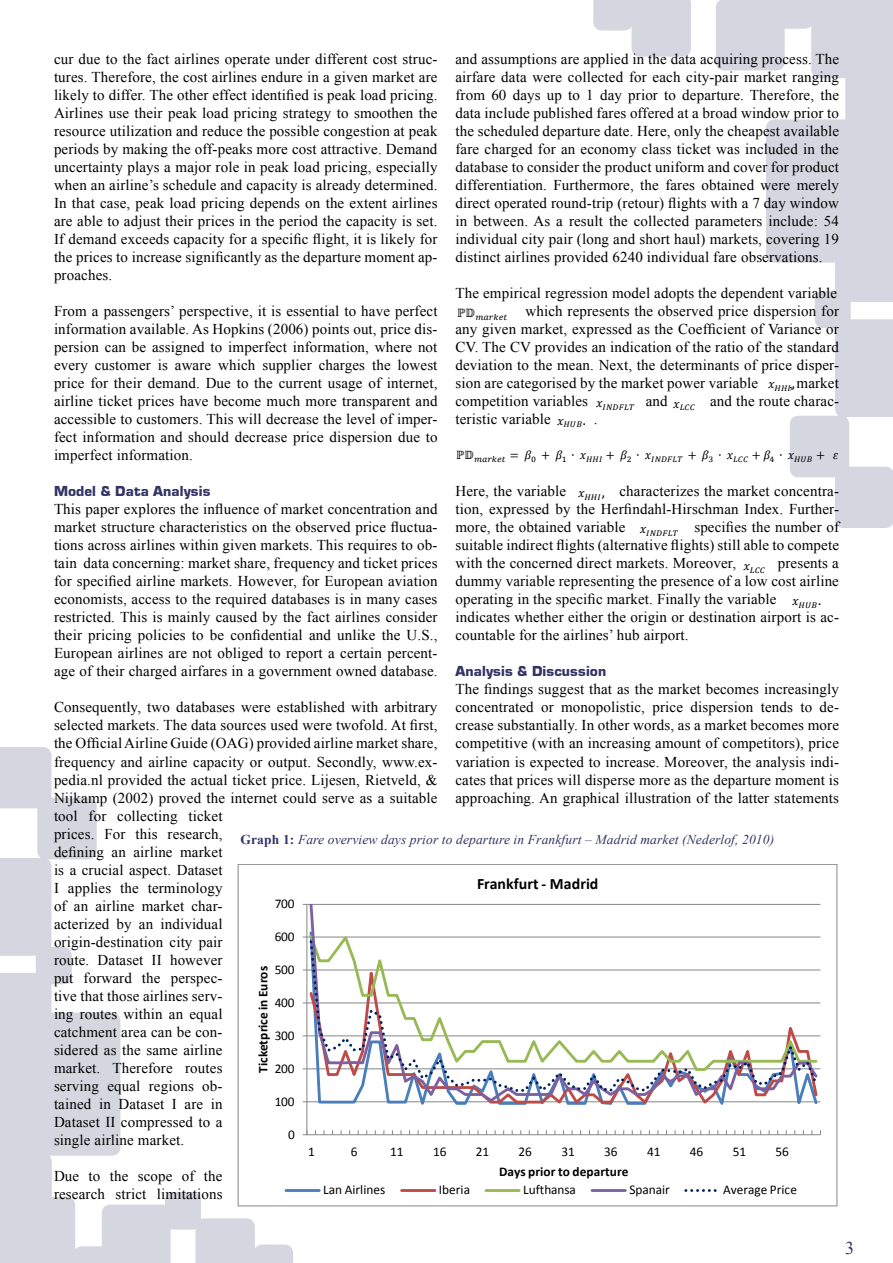
<style>
.page{position:relative;width:893px;height:1263px;background:#fff}
.page>*{position:absolute;margin:0;border:0;box-sizing:border-box;transform-origin:0 0}
.t1{font:18px "Times New Roman";color:#333365}
.t2{font:700 15.9px "Calibri";color:#000}
.t3{font:15px/18px "Times New Roman";letter-spacing:.01em;color:#000;text-align:justify}
.t4{font:900 15px "Eurostile";letter-spacing:.01em;color:#333365}
.t5{font:14.85px "Cambria";color:#000}
.t6{font:italic 13.5px "Times New Roman";letter-spacing:.01em;color:#333365}
.t7{font:13.35px "Calibri";color:#000}
.t8{font:700 13.35px "Calibri";letter-spacing:.005em;color:#000}
.s1{font-weight:700;font-style:normal}
</style>
<div class="page">
<div style="left:835px;top:319px;width:58px;height:98px;background:#d6d6e0"></div>
<div style="left:790px;top:416px;width:59px;height:61px;background:#d6d6e0;border-radius:9px"></div>
<div style="left:835px;top:467px;width:58px;height:61px;background:#d6d6e0"></div>
<div style="left:815px;top:291px;width:36px;height:37px;background:#d6d6e0;border-radius:9px"></div>
<svg style="left:716px;top:0;width:177px;height:302px"></svg>
<svg style="left:593px;top:0;width:98px;height:57px"></svg>
<div style="left:0;top:858px;width:51px;height:98px;background:#d6d6e0"></div>
<div style="left:37px;top:798px;width:60px;height:61px;background:#d6d6e0;border-radius:9px"></div>
<div style="left:0;top:747px;width:51px;height:61px;background:#d6d6e0"></div>
<div style="left:36px;top:947px;width:36px;height:37px;background:#d6d6e0;border-radius:9px"></div>
<svg style="left:0;top:973px;width:171px;height:290px"></svg>
<svg style="left:195px;top:1218px;width:98px;height:45px"></svg>
<div style="left:165px;top:1192px;width:36px;height:37px;background:#d6d6e0;border-radius:9px"></div>
<hr style="left:307px;top:904px;width:513px;height:1px;background:#868686">
<hr style="left:306px;top:904px;width:1px;height:231px;background:#868686">
<hr style="left:307px;top:1134px;width:513px;height:1px;background:#868686">
<svg style="left:308px;top:904px;width:512px;height:200px"></svg>
<svg style="left:308px;top:939px;width:512px;height:155px"></svg>
<hr style="left:286px;top:1189px;width:33px;height:3px;background:#4a7ebb">
<hr style="left:402px;top:1189px;width:33px;height:3px;background:#be4b48">
<hr style="left:486px;top:1189px;width:33px;height:3px;background:#98b954">
<hr style="left:592px;top:1189px;width:33px;height:3px;background:#7d60a0">
<svg style="left:686px;top:1189px;width:31px;height:3px"></svg>
<p class="t3" style="left:54px;top:50px;width:385px">cur due to the fact airlines operate under different cost struc&shy;tures. Therefore, the cost airlines endure in a given market are likely to differ. The other effect identified is peak load pricing.<br>Airlines use their peak load pricing strategy to smoothen the resource utilization and reduce the possible congestion at peak periods by making the off-peaks more cost attractive. Demand uncertainty plays a major role in peak load pricing, especially when an airline’s schedule and capacity is already determined.<br>In that case, peak load pricing depends on the extent airlines are able to adjust their prices in the period the capacity is set.<br>If demand exceeds capacity for a specific flight, it is likely for the prices to increase significantly as the departure moment ap&shy;proaches.</p>
<p class="t3" style="left:54px;top:302px;width:385px">From a passengers’ perspective, it is essential to have perfect information available. As Hopkins (2006) points out, price dis&shy;persion can be assigned to imperfect information, where not every customer is aware which supplier charges the lowest price for their demand. Due to the current usage of internet, airline ticket prices have become much more transparent and accessible to customers. This will decrease the level of imper&shy;fect information and should decrease price dispersion due to imperfect information.</p>
<p class="t4" style="left:54px;top:483px;width:158px">Model &amp; Data Analysis</p>
<p class="t3" style="left:54px;top:500px;width:385px">This paper explores the influence of market concentration and market structure characteristics on the observed price fluctua&shy;tions across airlines within given markets. This requires to ob&shy;tain data concerning: market share, frequency and ticket prices for specified airline markets. However, for European aviation economists, access to the required databases is in many cases restricted. This is mainly caused by the fact airlines consider their pricing policies to be confidential and unlike the U.S., European airlines are not obliged to report a certain percent&shy;age of their charged airfares in a government owned database.</p>
<p class="t3" style="left:54px;top:698px;width:385px;text-align:left">Consequently, two databases were established with arbitrary selected markets. The data sources used were twofold. At first, the Official Airline Guide (OAG) provided airline market share, frequency and airline capacity or output. Secondly, www.ex&shy;pedia.nl provided the actual ticket price. Lijesen, Rietveld, &amp; Nijkamp (2002) proved the internet could serve as a suitable tool for collecting ticket<br>prices. For this research,<br>defining an airline market<br>is a crucial aspect. Dataset<br>I applies the terminology<br>of an airline market char-<br>acterized by an individual<br>origin-destination city pair<br>route. Dataset II however<br>put forward the perspec-<br>tive that those airlines serv-<br>ing routes within an equal<br>catchment area can be con-<br>sidered as the same airline<br>market. Therefore routes<br>serving equal regions ob-<br>tained in Dataset I are in<br>Dataset II compressed to a<br>single airline market.</p>
<p class="t3" style="left:54px;top:1166px;width:170px">Due to the scope of the research strict limitations</p>
<p class="t3" style="left:455px;top:50px;width:385px">and assumptions are applied in the data acquiring process. The airfare data were collected for each city-pair market ranging from 60 days up to 1 day prior to departure. Therefore, the data include published fares offered at a broad window prior to the scheduled departure date. Here, only the cheapest available fare charged for an economy class ticket was included in the database to consider the product uniform and cover for product differentiation. Furthermore, the fares obtained were merely direct operated round-trip (retour) flights with a 7 day window in between. As a result the collected parameters include: 54 individual city pair (long and short haul) markets, covering 19 distinct airlines provided 6240 individual fare observations.</p>
<p class="t3" style="left:455px;top:284px;width:383px">The empirical regression model adopts the dependent variable</p>
<p class="t3" style="left:525px;top:302px;width:315px">which represents the observed price dispersion for</p>
<p class="t3" style="left:455px;top:320px;width:385px">any given market, expressed as the Coefficient of Variance or</p>
<p class="t3" style="left:455px;top:338px;width:385px">CV. The CV provides an indication of the ratio of the standard</p>
<p class="t3" style="left:455px;top:356px;width:385px">deviation to the mean. Next, the determinants of price disper-</p>
<p class="t3" style="left:455px;top:374px;width:304px">sion are categorised by the market power variable</p>
<p class="t3" style="left:789px;top:374px;width:51px">, market</p>
<p class="t3" style="left:455px;top:392px;width:134px">competition variables</p>
<p class="t3" style="left:646px;top:392px;width:23px">and</p>
<p class="t3" style="left:710px;top:392px;width:130px">and the route charac-</p>
<p class="t3" style="left:455px;top:410px;width:97px">teristic variable</p>
<p class="t3" style="left:594px;top:410px;width:5px">.</p>
<p class="t5" style="left:581px;top:298px;width:5px">,</p>
<p class="t5" style="left:697px;top:320px;width:5px">,</p>
<p class="t5" style="left:620px;top:356px;width:5px">,</p>
<p class="t5" style="left:792px;top:375px;width:5px">,</p>
<p class="t5" style="left:583px;top:411px;width:5px">.</p>
<p class="t3" style="left:455px;top:482px;width:385px;text-indent:164px">characterizes the market concentra&shy;tion, expressed by the Herfindahl-Hirschman Index. Further&shy;more, the obtained variable</p>
<p class="t3" style="left:455px;top:482px;width:112px">Here, the variable</p>
<p class="t5" style="left:816px;top:478px;width:5px">,</p>
<p class="t5" style="left:602px;top:483px;width:5px">,</p>
<p class="t5" style="left:663px;top:482px;width:5px">,</p>
<p class="t5" style="left:767px;top:483px;width:5px">,</p>
<p class="t3" style="left:455px;top:518px;width:385px;text-indent:239px">specifies the number of suitable indirect flights (alternative flights) still able to compete with the concerned direct markets. Moreover,</p>
<p class="t3" style="left:455px;top:554px;width:385px;text-align:left;text-indent:322px">presents a dummy variable representing the presence of a low cost airline operating in the specific market. Finally the variable<br>indicates whether either the origin or destination airport is ac&shy;countable for the airlines’ hub airport.</p>
<p class="t4" style="left:455px;top:663px;width:152px">Analysis &amp; Discussion</p>
<p class="t3" style="left:455px;top:680px;width:385px">The findings suggest that as the market becomes increasingly concentrated or monopolistic, price dispersion tends to de&shy;crease substantially. In other words, as a market becomes more competitive (with an increasing amount of competitors), price variation is expected to increase. Moreover, the analysis indi&shy;cates that prices will disperse more as the departure moment is approaching. An graphical illustration of the latter statements</p>
<p class="t5" style="left:818px;top:591px;width:5px">.</p>
<p class="t6" style="left:241px;top:830px;width:535px"><span class="s1">Graph 1:</span> Fare overview days prior to departure in Frankfurt – Madrid market (Nederlof, 2010)</p>
<p class="t2" style="left:477px;top:874px;width:123px">Frankfurt - Madrid</p>
<p class="t7" style="left:275px;top:895px;width:22px">700</p>
<p class="t7" style="left:275px;top:928px;width:22px">600</p>
<p class="t7" style="left:275px;top:961px;width:22px">500</p>
<p class="t8" style="left:254px;top:1073px;width:108px;rotate:-90deg">Ticketprice in Euros</p>
<p class="t7" style="left:275px;top:994px;width:22px">400</p>
<p class="t7" style="left:275px;top:1027px;width:22px">300</p>
<p class="t7" style="left:275px;top:1060px;width:22px">200</p>
<p class="t7" style="left:275px;top:1093px;width:22px">100</p>
<p class="t7" style="left:288px;top:1126px;width:8px">0</p>
<p class="t7" style="left:308px;top:1143px;width:8px">1</p>
<p class="t7" style="left:351px;top:1143px;width:8px">6</p>
<p class="t7" style="left:390px;top:1143px;width:15px">11</p>
<p class="t7" style="left:433px;top:1143px;width:15px">16</p>
<p class="t7" style="left:476px;top:1143px;width:15px">21</p>
<p class="t7" style="left:519px;top:1143px;width:15px">26</p>
<p class="t7" style="left:561px;top:1143px;width:15px">31</p>
<p class="t7" style="left:604px;top:1143px;width:15px">36</p>
<p class="t7" style="left:647px;top:1143px;width:15px">41</p>
<p class="t7" style="left:690px;top:1143px;width:15px">46</p>
<p class="t7" style="left:733px;top:1143px;width:15px">51</p>
<p class="t7" style="left:775px;top:1143px;width:15px">56</p>
<p class="t8" style="left:499px;top:1163px;width:131px">Days prior to departure</p>
<p class="t7" style="left:323px;top:1181px;width:64px">Lan Airlines</p>
<p class="t7" style="left:439px;top:1181px;width:33px">Iberia</p>
<p class="t7" style="left:523px;top:1181px;width:54px">Lufthansa</p>
<p class="t7" style="left:629px;top:1181px;width:42px">Spanair</p>
<p class="t7" style="left:723px;top:1181px;width:75px">Average Price</p>
<p class="t1" style="left:845px;top:1235px;width:10px">3</p>
</div>
